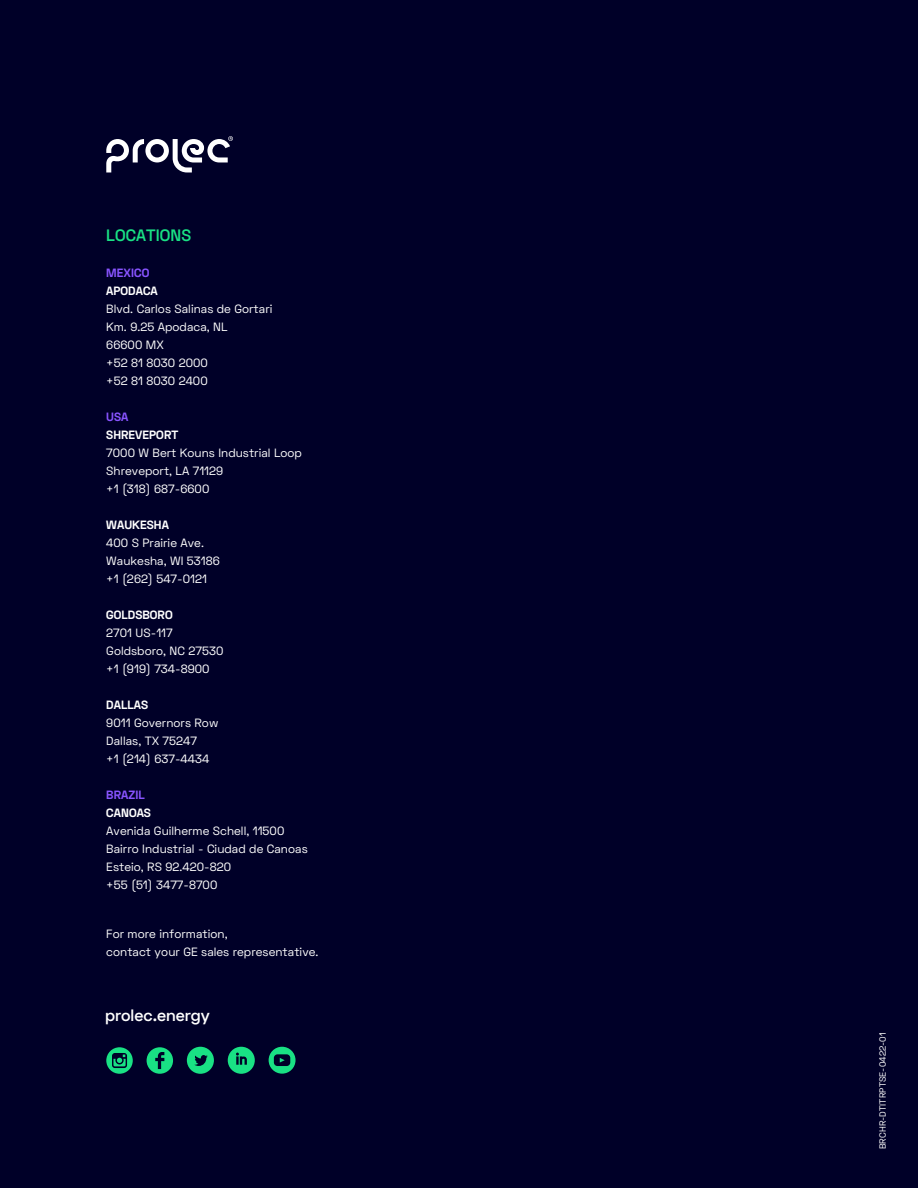
<style>
.page{position:relative;width:918px;height:1188px;background:#000028}
.page>*{position:absolute;margin:0;border:0;box-sizing:border-box;transform-origin:0 0}
.t1{font:600 16.5px "Space Grotesk";letter-spacing:.005em;color:#fff}
.t2{font:600 16.5px "Space Grotesk";letter-spacing:.005em;color:#19e184}
.t3{font:12px/18px "Space Grotesk";letter-spacing:.005em;color:#fff}
.t4{font:700 12px "Space Grotesk";letter-spacing:.005em;color:#fff}
.t5{font:700 12px "Space Grotesk";letter-spacing:.005em;color:#8854ff}
.t6{font:9px "Space Grotesk";letter-spacing:.005em;color:#fff}
</style>
<div class="page">
<svg style="left:147px;top:1047px;width:26px;height:27px"></svg>
<svg style="left:106px;top:1047px;width:27px;height:27px"></svg>
<svg style="left:228px;top:1047px;width:27px;height:27px"></svg>
<svg style="left:187px;top:1047px;width:27px;height:27px"></svg>
<svg style="left:269px;top:1047px;width:27px;height:27px"></svg>
<svg style="left:106px;top:136px;width:127px;height:36px"></svg>
<h1 class="t2" style="left:106px;top:225px;width:86px">LOCATIONS</h1>
<p class="t5" style="left:106px;top:265px;width:45px">MEXICO</p>
<p class="t4" style="left:106px;top:283px;width:53px">APODACA</p>
<p class="t3" style="left:106px;top:300px;width:168px">Blvd. Carlos Salinas de Gortari<br>Km. 9.25 Apodaca, NL<br>66600 MX<br>+52 81 8030 2000<br>+52 81 8030 2400</p>
<p class="t5" style="left:106px;top:409px;width:24px">USA</p>
<p class="t4" style="left:106px;top:427px;width:74px">SHREVEPORT</p>
<p class="t3" style="left:106px;top:444px;width:197px">7000 W Bert Kouns Industrial Loop<br>Shreveport, LA 71129<br>+1 (318) 687-6600</p>
<p class="t4" style="left:106px;top:517px;width:64px">WAUKESHA</p>
<p class="t3" style="left:106px;top:534px;width:115px">400 S Prairie Ave.<br>Waukesha, WI 53186 +1 (262) 547-0121</p>
<p class="t4" style="left:106px;top:607px;width:68px">GOLDSBORO</p>
<p class="t3" style="left:106px;top:624px;width:119px">2701 US-117<br>Goldsboro, NC 27530 +1 (919) 734-8900</p>
<p class="t4" style="left:106px;top:697px;width:43px">DALLAS</p>
<p class="t3" style="left:106px;top:714px;width:114px">9011 Governors Row<br>Dallas, TX 75247<br>+1 (214) 637-4434</p>
<p class="t5" style="left:106px;top:787px;width:40px">BRAZIL</p>
<p class="t4" style="left:106px;top:805px;width:46px">CANOAS</p>
<p class="t3" style="left:106px;top:822px;width:203px">Avenida Guilherme Schell, 11500<br>Bairro Industrial - Ciudad de Canoas<br>Esteio, RS 92.420-820<br>+55 (51) 3477-8700</p>
<p class="t3" style="left:106px;top:925px;width:214px">For more information,<br>contact your GE sales representative.</p>
<h1 class="t1" style="left:105px;top:1004px;width:107px">prolec.energy</h1>
<p class="t6" style="left:877px;top:1149px;width:118px;rotate:-90deg">BRCHR-DTITRPTSE-0422-01</p>
</div>
